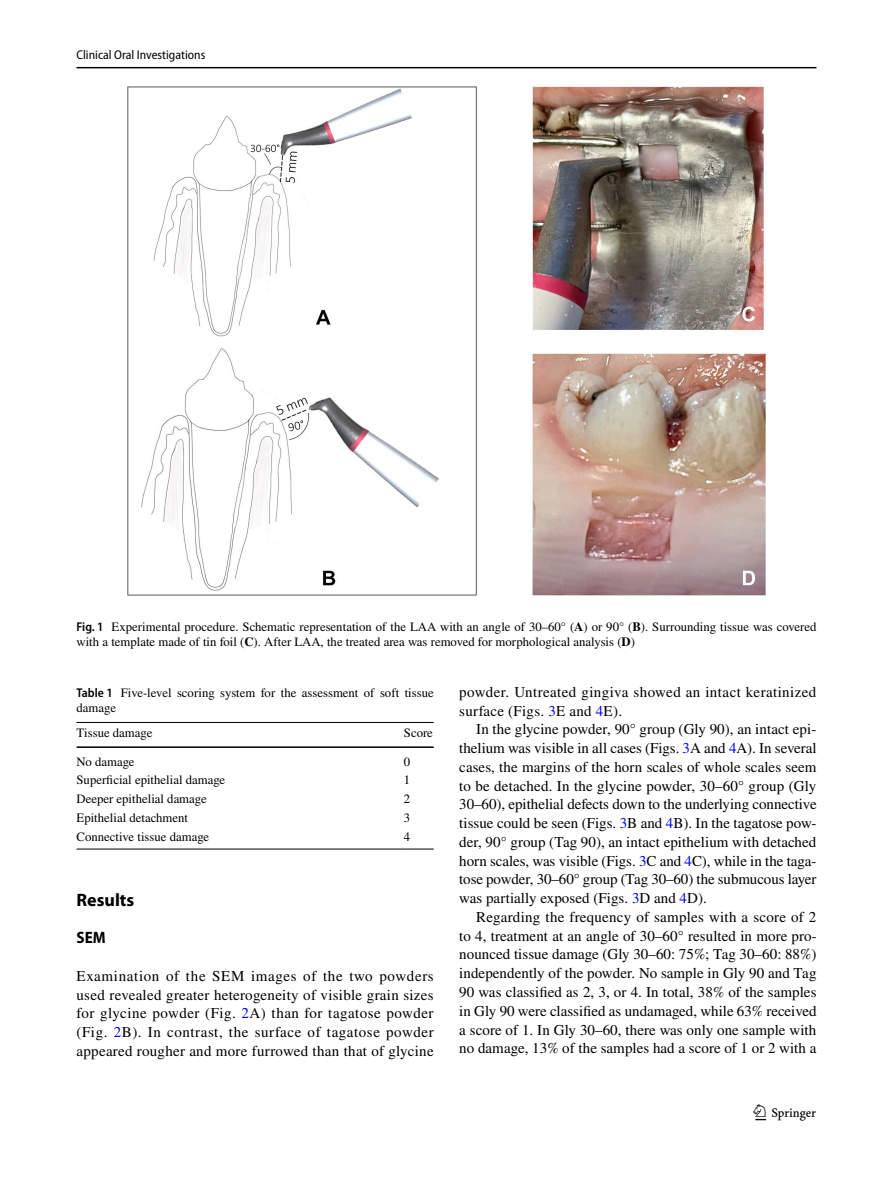
<style>
.page{position:relative;width:893px;height:1187px;background:#fff}
.page>*{position:absolute;margin:0;border:0;box-sizing:border-box;transform-origin:0 0}
.t1{font:22.5px "Springnew Regular 3";color:#000}
.t2{font:700 18px "Myriad Pro";color:#000}
.t3{font:700 semi-condensed 16.5px "Myriad Pro";color:#000}
.t4{font:15px/18.8px "STIX";letter-spacing:.01em;color:#000;text-align:justify}
.t5{font:12.75px/15px "STIX";color:#000}
.t6{font:semi-condensed 12.75px "Myriad Pro";color:#000}
.s1{font-family:"Myriad Pro";font-weight:600;font-stretch:semi-condensed}
.s2{font-weight:700}
.s3{color:#00f}
</style>
<div class="page">
<hr style="left:77px;top:67px;width:739px;height:1px;background:#000">
<img style="left:128px;top:87px;width:637px;height:508px">
<hr style="left:77px;top:722px;width:327px;height:1px;background:#000">
<hr style="left:77px;top:746px;width:327px;height:1px;background:#000">
<hr style="left:404px;top:722px;width:30px;height:1px;background:#000">
<hr style="left:404px;top:746px;width:30px;height:1px;background:#000">
<hr style="left:77px;top:848px;width:327px;height:1px;background:#000">
<hr style="left:404px;top:848px;width:30px;height:1px;background:#000">
<p class="t6" style="left:77px;top:48px;width:130px">Clinical Oral Investigations</p>
<p class="t5" style="left:77px;top:619px;width:741px"><span class="s1">Fig. 1</span> Experimental procedure. Schematic representation of the LAA with an angle of 30–60° (<span class="s2">A</span>) or 90° (<span class="s2">B</span>). Surrounding tissue was covered with a template made of tin foil (<span class="s2">C</span>). After LAA, the treated area was removed for morphological analysis (<span class="s2">D</span>)</p>
<p class="t5" style="left:77px;top:686px;width:359px"><span class="s1">Table 1</span> Five-level scoring system for the assessment of soft tissue damage</p>
<p class="t5" style="left:77px;top:726px;width:77px">Tissue damage</p>
<p class="t5" style="left:404px;top:726px;width:31px">Score</p>
<p class="t5" style="left:77px;top:754px;width:60px">No damage</p>
<p class="t5" style="left:404px;top:754px;width:8px">0</p>
<p class="t5" style="left:77px;top:773px;width:150px">Superficial epithelial damage</p>
<p class="t5" style="left:404px;top:773px;width:8px">1</p>
<p class="t5" style="left:77px;top:792px;width:132px">Deeper epithelial damage</p>
<p class="t5" style="left:404px;top:792px;width:8px">2</p>
<p class="t5" style="left:77px;top:810px;width:113px">Epithelial detachment</p>
<p class="t5" style="left:404px;top:810px;width:8px">3</p>
<p class="t5" style="left:77px;top:829px;width:134px">Connective tissue damage</p>
<p class="t5" style="left:404px;top:829px;width:8px">4</p>
<p class="t4" style="left:459px;top:683px;width:359px">powder. Untreated gingiva showed an intact keratinized surface (Figs. <span class="s3">3</span>E and <span class="s3">4</span>E).</p>
<p class="t4" style="left:459px;top:721px;width:359px;text-indent:17px">In the glycine powder, 90° group (Gly 90), an intact epi&shy;thelium was visible in all cases (Figs. <span class="s3">3</span>A and <span class="s3">4</span>A). In several cases, the margins of the horn scales of whole scales seem to be detached. In the glycine powder, 30–60° group (Gly 30–60), epithelial defects down to the underlying connective tissue could be seen (Figs. <span class="s3">3</span>B and <span class="s3">4</span>B). In the tagatose pow&shy;der, 90° group (Tag 90), an intact epithelium with detached horn scales, was visible (Figs. <span class="s3">3</span>C and <span class="s3">4</span>C), while in the taga&shy;tose powder, 30–60° group (Tag 30–60) the submucous layer was partially exposed (Figs. <span class="s3">3</span>D and <span class="s3">4</span>D).</p>
<p class="t4" style="left:459px;top:908px;width:359px;text-indent:17px">Regarding the frequency of samples with a score of 2 to 4, treatment at an angle of 30–60° resulted in more pro&shy;nounced tissue damage (Gly 30–60: 75%; Tag 30–60: 88%) independently of the powder. No sample in Gly 90 and Tag 90 was classified as 2, 3, or 4. In total, 38% of the samples in Gly 90 were classified as undamaged, while 63% received a score of 1. In Gly 30–60, there was only one sample with no damage, 13% of the samples had a score of 1 or 2 with a</p>
<p class="t2" style="left:77px;top:887px;width:59px">Results</p>
<p class="t3" style="left:77px;top:928px;width:31px">SEM</p>
<p class="t4" style="left:77px;top:967px;width:359px">Examination of the SEM images of the two powders used revealed greater heterogeneity of visible grain sizes for glycine powder (Fig. <span class="s3">2</span>A) than for tagatose powder (Fig. <span class="s3">2</span>B). In contrast, the surface of tagatose powder appeared rougher and more furrowed than that of glycine</p>
<h1 class="t1" style="left:755px;top:1104px;width:62px">1 3</h1>
</div>
